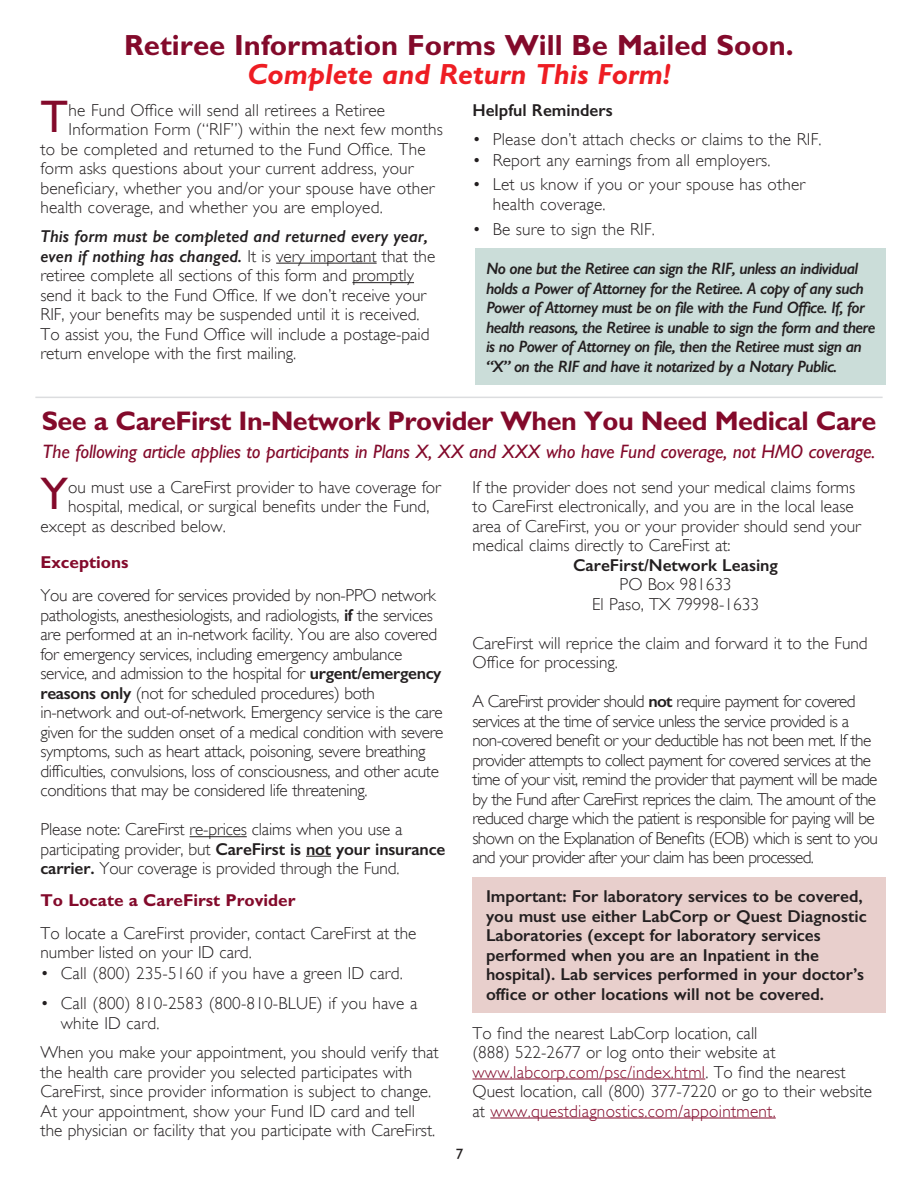
<style>
.page{position:relative;width:918px;height:1188px;background:#fff}
.page>*{position:absolute;margin:0;border:0;box-sizing:border-box;transform-origin:0 0}
.NEW_body_with_cap{font:45.9px "Gill Sans";color:#830a2b}
.new_article_title{font:700 29.25px "Gill Sans";color:#830a2b}
.new_article_title-2{font:italic 700 29.25px "Gill Sans";color:#ee1d23}
.new_article_title-3{font:700 27px "Gill Sans";letter-spacing:-.02em;color:#830a2b}
.NEW_caption{font:italic 19.5px "Gill Sans";letter-spacing:-.01em;color:#830a2b}
.new_body_no_indent{font:300 17.25px/19.5px "Gill Sans";color:#231f20}
.new_body_no_indent-2{font:300 17.25px/19.5px "Gill Sans";letter-spacing:-.02em;color:#231f20}
.new_body_no_indent-3{font:300 17.25px/19.5px "Gill Sans";letter-spacing:-.04em;color:#231f20}
.NEW_body_with_cap-2{font:300 17.25px "Gill Sans";letter-spacing:.01em;color:#231f20}
.new_body_no_indent-4{font:600 17.25px/19.5px "Gill Sans";color:#231f20}
.New_Body{font:700 17.25px "Gill Sans";color:#830a2b}
.new_body_no_indent-5{font:italic 600 16.5px/19.5px "Gill Sans";letter-spacing:-.04em;color:#231f20}
.t1{font:15px "Gill Sans";color:#231f20}
.s1{font-weight:600;font-style:italic}
.s2{font-weight:600}
.s3{color:#830a2b}
</style>
<div class="page">
<div style="left:472px;top:878px;width:414px;height:135px;background:#e8cfcc"></div>
<hr style="left:190px;top:836px;width:57px;height:1px;background:#231f20">
<svg style="left:306px;top:856px;width:25px;height:1px"></svg>
<hr style="left:472px;top:1079px;width:233px;height:1px;background:#830a2b">
<hr style="left:490px;top:1118px;width:286px;height:1px;background:#830a2b">
<div style="left:476px;top:248px;width:410px;height:137px;background:#cbddd9"></div>
<hr style="left:276px;top:263px;width:101px;height:1px;background:#231f20">
<hr style="left:352px;top:282px;width:62px;height:1px;background:#231f20">
<hr style="left:35px;top:397px;width:848px;height:1px;background:#dcdddf">
<p class="new_article_title" style="left:124px;top:28px;width:671px">Retiree Information Forms Will Be Mailed Soon.</p>
<p class="new_article_title-2" style="left:247px;top:57px;width:425px">Complete and Return This Form!</p>
<p class="NEW_body_with_cap" style="left:40px;top:90px;width:29px">T</p>
<p class="NEW_body_with_cap-2" style="left:69px;top:100px;width:318px">he Fund Office will send all retirees a Retiree</p>
<p class="NEW_body_with_cap-2" style="left:69px;top:120px;width:376px">Information Form (“RIF”) within the next few months</p>
<p class="NEW_body_with_cap-2" style="left:40px;top:139px;width:387px">to be completed and returned to the Fund Office. The</p>
<p class="NEW_body_with_cap-2" style="left:40px;top:159px;width:375px">form asks questions about your current address, your</p>
<p class="NEW_body_with_cap-2" style="left:40px;top:178px;width:396px">beneficiary, whether you and/or your spouse have other</p>
<p class="NEW_body_with_cap-2" style="left:40px;top:198px;width:344px">health coverage, and whether you are employed.</p>
<p class="new_body_no_indent" style="left:40px;top:227px;width:396px"><span class="s1">This form must be completed and returned every year, even if nothing has changed.</span> It is very important that the retiree complete all sections of this form and promptly send it back to the Fund Office. If we don’t receive your RIF, your benefits may be suspended until it is received.<br>To assist you, the Fund Office will include a postage-paid return envelope with the first mailing.</p>
<p class="new_body_no_indent-4" style="left:472px;top:101px;width:142px">Helpful Reminders</p>
<p class="new_body_no_indent" style="left:472px;top:129px;width:350px">• Please don’t attach checks or claims to the RIF.</p>
<p class="new_body_no_indent" style="left:472px;top:151px;width:300px">• Report any earnings from all employers.</p>
<p class="new_body_no_indent" style="left:472px;top:174px;width:334px">• Let us know if you or your spouse has other</p>
<p class="NEW_body_with_cap-2" style="left:493px;top:194px;width:114px">health coverage.</p>
<p class="new_body_no_indent" style="left:472px;top:219px;width:184px">• Be sure to sign the RIF.</p>
<p class="new_body_no_indent-5" style="left:486px;top:259px;width:374px">No one but the Retiree can sign the RIF, unless an individual</p>
<p class="new_body_no_indent-5" style="left:486px;top:278px;width:391px">holds a Power of Attorney for the Retiree. A copy of any such Power of Attorney must be on file with the Fund Office. If, for health reasons, the Retiree is unable to sign the form and there is no Power of Attorney on file, then the Retiree must sign an “X” on the RIF and have it notarized by a Notary Public.</p>
<p class="new_article_title-3" style="left:42px;top:405px;width:836px">See a CareFirst In-Network Provider When You Need Medical Care</p>
<p class="NEW_caption" style="left:43px;top:440px;width:834px">The following article applies to participants in Plans X, XX and XXX who have Fund coverage, not HMO coverage.</p>
<p class="NEW_body_with_cap" style="left:40px;top:467px;width:29px">Y</p>
<p class="NEW_body_with_cap-2" style="left:68px;top:477px;width:374px">ou must use a CareFirst provider to have coverage for</p>
<p class="new_body_no_indent" style="left:472px;top:477px;width:390px">If the provider does not send your medical claims forms to CareFirst electronically, and you are in the local lease area of CareFirst, you or your provider should send your medical claims directly to CareFirst at:</p>
<p class="new_body_no_indent-4" style="left:573px;top:555px;width:207px">CareFirst/Network Leasing</p>
<p class="new_body_no_indent" style="left:620px;top:575px;width:114px">PO Box 981633</p>
<p class="new_body_no_indent" style="left:592px;top:594px;width:168px">El Paso, TX 79998-1633</p>
<p class="new_body_no_indent" style="left:472px;top:633px;width:397px">CareFirst will reprice the claim and forward it to the Fund<br>Office for processing.</p>
<p class="new_body_no_indent-3" style="left:472px;top:692px;width:407px">A CareFirst provider should <span class="s2">not</span> require payment for covered services at the time of service unless the service provided is a non-covered benefit or your deductible has not been met. If the provider attempts to collect payment for covered services at the time of your visit, remind the provider that payment will be made by the Fund after CareFirst reprices the claim. The amount of the reduced charge which the patient is responsible for paying will be shown on the Explanation of Benefits (EOB) which is sent to you and your provider after your claim has been processed.</p>
<p class="new_body_no_indent-4" style="left:486px;top:886px;width:382px">Important: For laboratory services to be covered, you must use either LabCorp or Quest Diagnostic Laboratories (except for laboratory services performed when you are an Inpatient in the hospital). Lab services performed in your doctor’s office or other locations will not be covered.</p>
<p class="new_body_no_indent" style="left:472px;top:1023px;width:401px">To find the nearest LabCorp location, call<br>(888) 522-2677 or log onto their website at <span class="s3">www.labcorp.com/psc/index.html</span>. To find the nearest Quest location, call (800) 377-7220 or go to their website at <span class="s3">www.questdiagnostics.com/appointment.</span></p>
<p class="NEW_body_with_cap-2" style="left:68px;top:497px;width:363px">hospital, medical, or surgical benefits under the Fund,</p>
<p class="NEW_body_with_cap-2" style="left:40px;top:516px;width:187px">except as described below.</p>
<p class="New_Body" style="left:40px;top:552px;width:90px">Exceptions</p>
<p class="new_body_no_indent-2" style="left:40px;top:586px;width:404px">You are covered for services provided by non-PPO network pathologists, anesthesiologists, and radiologists, <span class="s2">if</span> the services are performed at an in-network facility. You are also covered for emergency services, including emergency ambulance service, and admission to the hospital for <span class="s2">urgent/emergency reasons only</span> (not for scheduled procedures) both in-network and out-of-network. Emergency service is the care given for the sudden onset of a medical condition with severe symptoms, such as heart attack, poisoning, severe breathing difficulties, convulsions, loss of consciousness, and other acute conditions that may be considered life threatening.</p>
<p class="new_body_no_indent" style="left:40px;top:820px;width:406px">Please note: CareFirst re-prices claims when you use a participating provider, but <span class="s2">CareFirst is not your insurance carrier.</span> Your coverage is provided through the Fund.</p>
<p class="New_Body" style="left:40px;top:890px;width:257px">To Locate a CareFirst Provider</p>
<p class="new_body_no_indent" style="left:40px;top:923px;width:377px">To locate a CareFirst provider, contact CareFirst at the number listed on your ID card.</p>
<p class="new_body_no_indent" style="left:40px;top:963px;width:364px">• Call (800) 235-5160 if you have a green ID card.</p>
<p class="new_body_no_indent" style="left:61px;top:993px;width:358px;line-height:20.2px;text-indent:-20px">• Call (800) 810-2583 (800-810-BLUE) if you have a white ID card.</p>
<p class="new_body_no_indent" style="left:40px;top:1043px;width:400px">When you make your appointment, you should verify that the health care provider you selected participates with CareFirst, since provider information is subject to change.<br>At your appointment, show your Fund ID card and tell the physician or facility that you participate with CareFirst.</p>
<p class="t1" style="left:456px;top:1146px;width:9px">7</p>
</div>
